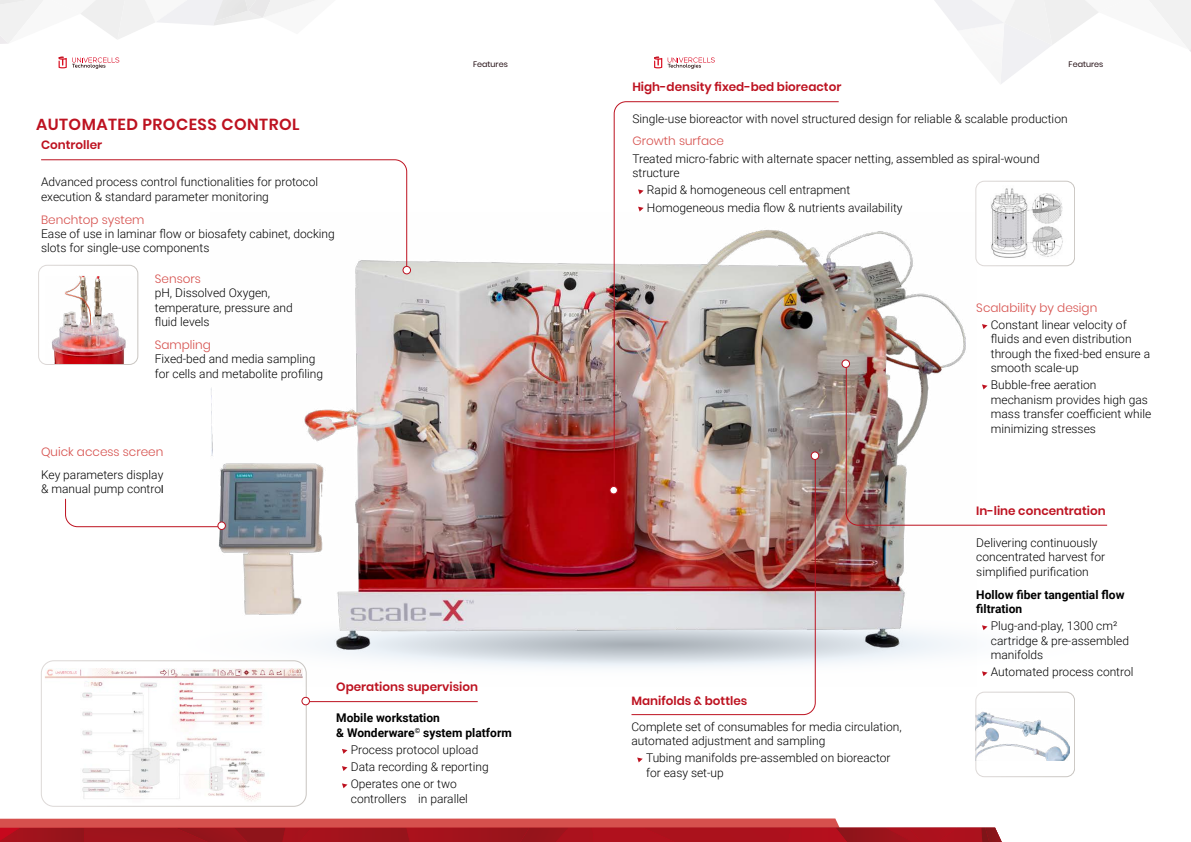
<style>
.page{position:relative;width:1191px;height:842px;background:#fff}
.page>*{position:absolute;margin:0;border:0;box-sizing:border-box;transform-origin:0 0}
.t1{font:600 16px "Poppins";letter-spacing:.03em;color:#bd1220}
.t2{font:300 12px/14.4px "Roboto";color:#000}
.t3{font:600 12px "Poppins";color:#bd1220}
.t4{font:300 12px "Poppins";color:#d6504d}
.t5{font:700 12px/14.4px "Roboto";color:#000}
.t6{font:8px "Poppins";color:#210c11}
.s1{font-family:"Arial";font-weight:400;font-size:11px}
</style>
<div class="page">
<img style="left:211px;top:231px;width:755px;height:456px">
<svg style="left:934px;top:0;width:118px;height:84px"></svg>
<svg style="left:1149px;top:0;width:42px;height:52px"></svg>
<div style="left:1004px;top:0;width:48px;height:45px;background:#f1f1f1"></div>
<img style="left:223px;top:22px;width:10px;height:2px">
<svg style="left:245px;top:0;width:70px;height:21px"></svg>
<svg style="left:157px;top:0;width:66px;height:25px"></svg>
<svg style="left:0;top:0;width:43px;height:44px"></svg>
<svg style="left:982px;top:324px;width:5px;height:5px"></svg>
<svg style="left:342px;top:749px;width:5px;height:5px"></svg>
<svg style="left:342px;top:766px;width:5px;height:5px"></svg>
<svg style="left:342px;top:783px;width:5px;height:5px"></svg>
<svg style="left:637px;top:757px;width:5px;height:5px"></svg>
<svg style="left:654px;top:57px;width:61px;height:12px"></svg>
<svg style="left:59px;top:57px;width:60px;height:12px"></svg>
<svg style="left:982px;top:625px;width:5px;height:5px"></svg>
<svg style="left:982px;top:671px;width:5px;height:5px"></svg>
<svg style="left:40px;top:159px;width:368px;height:112px"></svg>
<img style="left:613px;top:101px;width:226px;height:390px">
<svg style="left:845px;top:364px;width:263px;height:162px"></svg>
<img style="left:630px;top:455px;width:186px;height:261px">
<svg style="left:65px;top:498px;width:158px;height:30px"></svg>
<div style="left:403px;top:266px;width:7px;height:8px;background:#fff;border-radius:50%"></div>
<div style="left:402px;top:266px;width:9px;height:8px;border:1px solid #bd1220;border-radius:50%"></div>
<div style="left:610px;top:486px;width:7px;height:8px;background:#fff;border-radius:50%"></div>
<div style="left:609px;top:486px;width:9px;height:8px;border:1px solid #bd1220;border-radius:50%"></div>
<div style="left:811px;top:452px;width:7px;height:7px;background:#fff;border-radius:50%"></div>
<div style="left:810px;top:451px;width:9px;height:9px;border:1px solid #bd1220;border-radius:50%"></div>
<div style="left:842px;top:360px;width:7px;height:7px;background:#fff;border-radius:50%"></div>
<div style="left:841px;top:359px;width:9px;height:9px;border:1px solid #bd1220;border-radius:50%"></div>
<div style="left:218px;top:522px;width:7px;height:7px;background:#fff;border-radius:50%"></div>
<div style="left:217px;top:521px;width:9px;height:9px;border:1px solid #bd1220;border-radius:50%"></div>
<img style="left:991px;top:188px;width:72px;height:70px">
<div style="left:975px;top:181px;width:99px;height:85px;border:1px solid #fff;border-radius:9px"></div>
<img style="left:977px;top:711px;width:92px;height:49px">
<div style="left:975px;top:692px;width:99px;height:85px;border:1px solid #fff;border-radius:9px"></div>
<img style="left:45px;top:668px;width:258px;height:135px">
<div style="left:41px;top:660px;width:265px;height:146px;border:1px solid #fff;border-radius:13px"></div>
<hr style="left:306px;top:701px;width:172px;height:1px;background:#bd1220">
<div style="left:302px;top:697px;width:7px;height:8px;background:#fff;border-radius:50%"></div>
<div style="left:301px;top:697px;width:9px;height:8px;border:1px solid #bd1220;border-radius:50%"></div>
<img style="left:52px;top:275px;width:86px;height:89px">
<div style="left:38px;top:265px;width:100px;height:100px;border:1px solid #fff;border-radius:9px"></div>
<svg style="left:0;top:818px;width:1002px;height:24px;background:#ba393e"></svg>
<h1 class="t1" style="left:36px;top:115px;width:265px">AUTOMATED PROCESS CONTROL</h1>
<p class="t3" style="left:41px;top:138px;width:63px">Controller</p>
<p class="t2" style="left:41px;top:174px;width:278px">Advanced process control functionalities for protocol execution &amp; standard parameter monitoring</p>
<p class="t4" style="left:41px;top:212px;width:105px">Benchtop system</p>
<p class="t2" style="left:41px;top:226px;width:295px">Ease of use in laminar flow or biosafety cabinet, docking slots for single-use components</p>
<p class="t4" style="left:155px;top:272px;width:48px">Sensors</p>
<p class="t2" style="left:155px;top:285px;width:139px">pH, Dissolved Oxygen, temperature, pressure and fluid levels</p>
<p class="t4" style="left:155px;top:338px;width:58px">Sampling</p>
<p class="t2" style="left:155px;top:351px;width:170px">Fixed-bed and media sampling for cells and metabolite profiling</p>
<p class="t4" style="left:41px;top:445px;width:124px">Quick access screen</p>
<p class="t2" style="left:41px;top:467px;width:124px">Key parameters display &amp; manual pump contro<span class="s1">l</span></p>
<p class="t6" style="left:473px;top:60px;width:36px">Features</p>
<p class="t6" style="left:1068px;top:60px;width:36px">Features</p>
<p class="t3" style="left:632px;top:80px;width:210px">High-density fixed-bed bioreactor</p>
<p class="t2" style="left:632px;top:111px;width:437px">Single-use bioreactor with novel structured design for reliable &amp; scalable production</p>
<p class="t4" style="left:632px;top:134px;width:93px">Growth surface</p>
<p class="t2" style="left:632px;top:151px;width:409px">Treated micro-fabric with alternate spacer netting, assembled as spiral-wound structure</p>
<p class="t2" style="left:647px;top:181px;width:257px;line-height:17.2px">Rapid &amp; homogeneous cell entrapment<br>Homogeneous media flow &amp; nutrients availability</p>
<p class="t4" style="left:976px;top:301px;width:122px">Scalability by design</p>
<p class="t2" style="left:990px;top:317px;width:161px">Constant linear velocity of fluids and even distribution through the fixed-bed ensure a smooth scale-up</p>
<p class="t2" style="left:990px;top:377px;width:162px">Bubble-free aeration mechanism provides high gas mass transfer coefficient while minimizing stresses</p>
<p class="t3" style="left:976px;top:504px;width:131px">In-line concentration</p>
<p class="t2" style="left:976px;top:535px;width:130px">Delivering continuously concentrated harvest for simplified purification</p>
<p class="t5" style="left:976px;top:587px;width:150px">Hollow fiber tangential flow filtration</p>
<p class="t2" style="left:991px;top:618px;width:140px">Plug-and-play, 1300 cm² cartridge &amp; pre-assembled manifolds</p>
<p class="t2" style="left:991px;top:664px;width:144px">Automated process control</p>
<p class="t3" style="left:336px;top:680px;width:143px">Operations supervision</p>
<p class="t5" style="left:336px;top:710px;width:177px">Mobile workstation<br>&amp; Wonderware<sup>©</sup> system platform</p>
<p class="t2" style="left:351px;top:740px;width:139px;line-height:17.2px">Process protocol upload<br>Data recording &amp; reporting<br>Operates one or two</p>
<p class="t2" style="left:351px;top:791px;width:119px">controllers in parallel</p>
<p class="t3" style="left:631px;top:694px;width:117px">Manifolds &amp; bottles</p>
<p class="t2" style="left:631px;top:719px;width:272px">Complete set of consumables for media circulation, automated adjustment and sampling</p>
<p class="t2" style="left:646px;top:750px;width:246px">Tubing manifolds pre-assembled on bioreactor for easy set-up</p>
</div>
